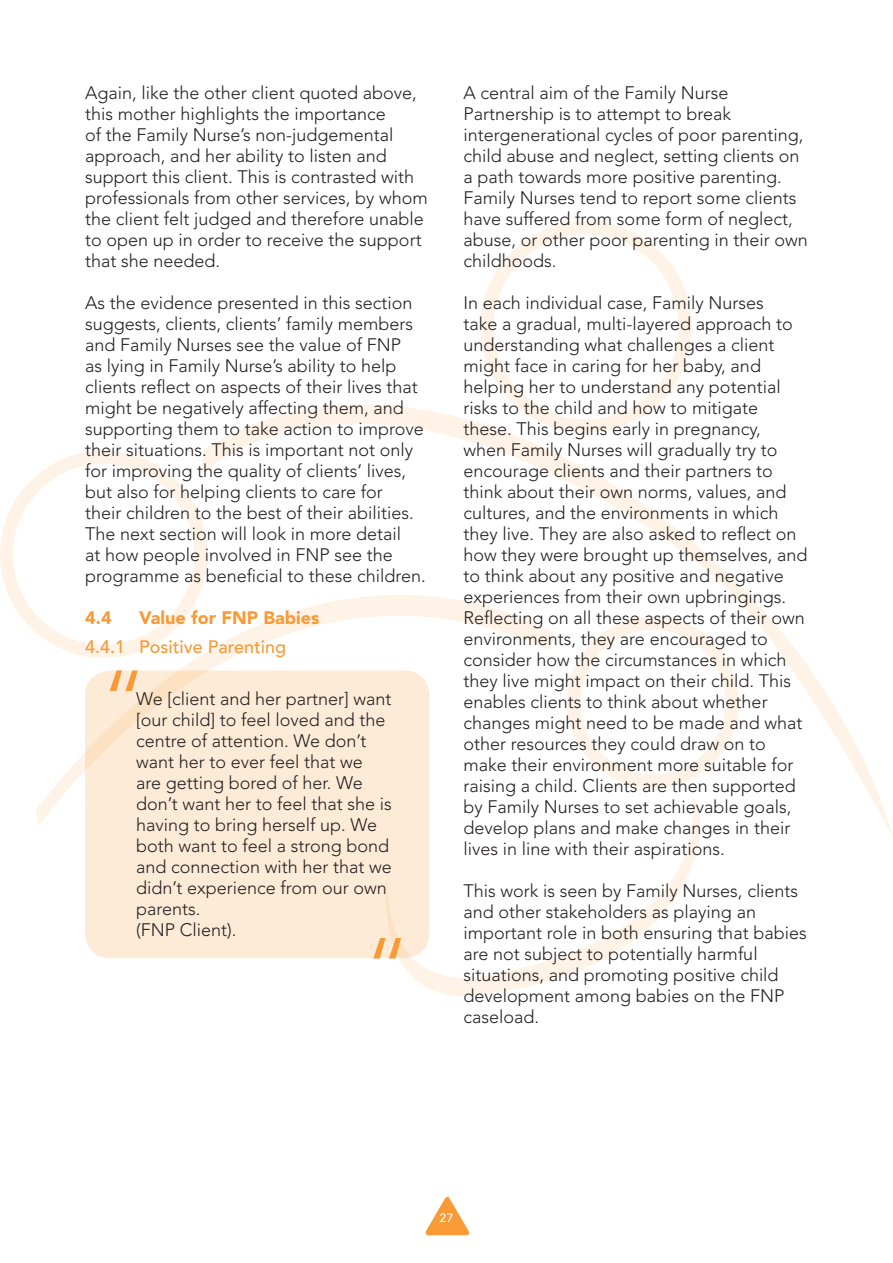
<style>
.page{position:relative;width:893px;height:1263px;background:#fff}
.page>*{position:absolute;margin:0;border:0;box-sizing:border-box;transform-origin:0 0}
.NEW_Body_TEXT{font:300 18px/21px "Avenir";color:#231f20}
.NEW_Heading_3__Intro{font:500 18px "Avenir";color:#f89a36}
.NEW_Heading_2__Intro{font:900 18px "Avenir";color:#f89a36}
.t1{font:500 12px "Avenir Next";color:#fff}
</style>
<div class="page">
<div style="left:480px;top:221px;width:212px;height:211px;border:13px solid #fef3e6;border-radius:50%"></div>
<div style="left:0;top:451px;width:207px;height:207px;border:13px solid #fef3e6;border-radius:50%"></div>
<svg style="left:201px;top:322px;width:692px;height:514px"></svg>
<svg style="left:35px;top:472px;width:519px;height:353px"></svg>
<svg style="left:373px;top:796px;width:338px;height:200px"></svg>
<svg style="left:425px;top:1196px;width:45px;height:40px"></svg>
<div style="left:85px;top:670px;width:344px;height:288px;background:#fdebd7;border-radius:26px"></div>
<svg style="left:110px;top:670px;width:28px;height:21px"></svg>
<svg style="left:373px;top:938px;width:28px;height:20px"></svg>
<p class="NEW_Body_TEXT" style="left:85px;top:82px;width:344px">Again, like the other client quoted above, this mother highlights the importance<br>of the Family Nurse’s non-judgemental approach, and her ability to listen and support this client. This is contrasted with professionals from other services, by whom the client felt judged and therefore unable to open up in order to receive the support that she needed.</p>
<p class="NEW_Body_TEXT" style="left:85px;top:292px;width:342px">As the evidence presented in this section suggests, clients, clients’ family members and Family Nurses see the value of FNP<br>as lying in Family Nurse’s ability to help clients reflect on aspects of their lives that might be negatively affecting them, and supporting them to take action to improve their situations. This is important not only for improving the quality of clients’ lives, but also for helping clients to care for<br>their children to the best of their abilities.<br>The next section will look in more detail<br>at how people involved in FNP see the programme as beneficial to these children.</p>
<p class="NEW_Heading_2__Intro" style="left:85px;top:607px;width:28px">4.4</p>
<p class="NEW_Heading_2__Intro" style="left:139px;top:607px;width:182px">Value for FNP Babies</p>
<p class="NEW_Heading_3__Intro" style="left:85px;top:637px;width:203px">4.4.1 Positive Parenting</p>
<p class="NEW_Body_TEXT" style="left:136px;top:689px;width:257px">We [client and her partner] want [our child] to feel loved and the centre of attention. We don’t want her to ever feel that we are getting bored of her. We don’t want her to feel that she is having to bring herself up. We both want to feel a strong bond and connection with her that we didn’t experience from our own parents.<br>(FNP Client).</p>
<p class="NEW_Body_TEXT" style="left:463px;top:82px;width:346px">A central aim of the Family Nurse Partnership is to attempt to break intergenerational cycles of poor parenting, child abuse and neglect, setting clients on a path towards more positive parenting.<br>Family Nurses tend to report some clients have suffered from some form of neglect, abuse, or other poor parenting in their own childhoods.</p>
<p class="NEW_Body_TEXT" style="left:463px;top:292px;width:345px">In each individual case, Family Nurses<br>take a gradual, multi-layered approach to understanding what challenges a client might face in caring for her baby, and helping her to understand any potential risks to the child and how to mitigate these. This begins early in pregnancy, when Family Nurses will gradually try to encourage clients and their partners to think about their own norms, values, and cultures, and the environments in which they live. They are also asked to reflect on how they were brought up themselves, and to think about any positive and negative experiences from their own upbringings.<br>Reflecting on all these aspects of their own environments, they are encouraged to consider how the circumstances in which they live might impact on their child. This enables clients to think about whether changes might need to be made and what other resources they could draw on to make their environment more suitable for raising a child. Clients are then supported by Family Nurses to set achievable goals, develop plans and make changes in their lives in line with their aspirations.</p>
<p class="NEW_Body_TEXT" style="left:463px;top:880px;width:345px">This work is seen by Family Nurses, clients and other stakeholders as playing an important role in both ensuring that babies are not subject to potentially harmful situations, and promoting positive child development among babies on the FNP caseload.</p>
<p class="t1" style="left:439px;top:1208px;width:16px">27</p>
</div>
